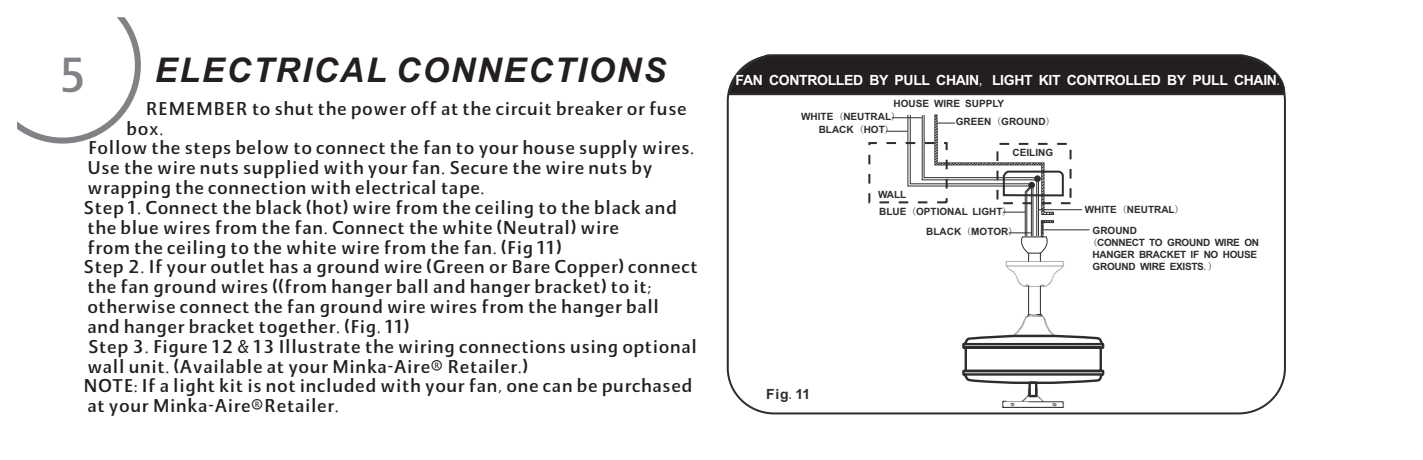
<style>
.page{position:relative;width:1423px;height:460px;background:#fff}
.page>*{position:absolute;margin:0;border:0;box-sizing:border-box;transform-origin:0 0}
.t1{font:500 48px "AI Quanta";color:#808285}
.t2{font:italic 700 34px "Arial";letter-spacing:.055em;color:#231f20}
.t3{font:500 18px "AI Quanta";letter-spacing:.05em;color:#231f20}
.t4{font:700 14px "Arial";letter-spacing:-.025em;color:#fff}
.t5{font:700 14px "Arial";color:#2c2d2d}
.t6{font:700 10px/20.6px "Arial";color:#2c2d2d}
.t7{font:700 10px/12px "Arial";letter-spacing:-.03em;color:#2c2d2d}
.s1{font-family:"Sim Sun";font-weight:400}
</style>
<div class="page">
<svg style="left:17px;top:17px;width:124px;height:126px"></svg>
<hr style="left:1043px;top:229px;width:47px;height:1px;background:#2c2d2d">
<hr style="left:1038px;top:209px;width:44px;height:1px;background:#2c2d2d">
<svg style="left:727px;top:54px;width:559px;height:42px;background:#322e2f"></svg>
<img style="left:1014px;top:315px;width:40px;height:19px">
<img style="left:1002px;top:398px;width:62px;height:9px">
<svg style="left:962px;top:334px;width:143px;height:64px"></svg>
<svg style="left:868px;top:114px;width:205px;height:201px"></svg>
<h1 class="t1" style="left:57px;top:50px;width:33px">5</h1>
<h2 class="t2" style="left:155px;top:57px;width:513px">ELECTRICAL CONNECTIONS</h2>
<p class="t3" style="left:146px;top:99px;width:542px">REMEMBER to shut the power off at the circuit breaker or fuse</p>
<p class="t3" style="left:127px;top:119px;width:38px">box.</p>
<p class="t3" style="left:88px;top:139px;width:607px">Follow the steps below to connect the fan to your house supply wires.</p>
<p class="t3" style="left:87px;top:158px;width:566px">Use the wire nuts supplied with your fan. Secure the wire nuts by</p>
<p class="t3" style="left:87px;top:178px;width:398px">wrapping the connection with electrical tape.</p>
<p class="t3" style="left:84px;top:198px;width:595px">Step 1. Connect the black (hot) wire from the ceiling to the black and</p>
<p class="t3" style="left:87px;top:218px;width:533px">the blue wires from the fan. Connect the white (Neutral) wire</p>
<p class="t3" style="left:87px;top:238px;width:475px">from the ceiling to the white wire from the fan. (Fig 11)</p>
<p class="t3" style="left:84px;top:257px;width:615px">Step 2. If your outlet has a ground wire (Green or Bare Copper) connect</p>
<p class="t3" style="left:87px;top:277px;width:565px">the fan ground wires ((from hanger ball and hanger bracket) to it;</p>
<p class="t3" style="left:87px;top:297px;width:573px">otherwise connect the fan ground wire wires from the hanger ball</p>
<p class="t3" style="left:87px;top:317px;width:323px">and hanger bracket together. (Fig. 11)</p>
<p class="t3" style="left:88px;top:337px;width:610px">Step 3. Figure 12 &amp; 13 Illustrate the wiring connections using optional</p>
<p class="t3" style="left:87px;top:356px;width:442px">wall unit. (Available at your Minka-Aire® Retailer.)</p>
<p class="t3" style="left:84px;top:376px;width:610px">NOTE: If a light kit is not included with your fan, one can be purchased</p>
<p class="t3" style="left:87px;top:396px;width:253px">at your Minka-Aire®Retailer.</p>
<p class="t4" style="left:736px;top:75px;width:549px">FAN CONTROLLED BY PULL CHAIN<span class="s1">,</span> LIGHT KIT CONTROLLED BY PULL CHAIN<span class="s1">.</span></p>
<p class="t6" style="left:893px;top:94px;width:112px">HOUSE WIRE SUPPLY</p>
<p class="t6" style="left:801px;top:107px;width:96px">WHITE <span class="s1">(</span>NEUTRAL<span class="s1">)</span></p>
<p class="t6" style="left:819px;top:120px;width:73px">BLACK <span class="s1">(</span>HOT<span class="s1">)</span></p>
<p class="t6" style="left:878px;top:184px;width:30px">WALL</p>
<p class="t6" style="left:956px;top:112px;width:96px">GREEN <span class="s1">(</span>GROUND<span class="s1">)</span></p>
<p class="t6" style="left:1013px;top:142px;width:42px">CEILING</p>
<p class="t5" style="left:766px;top:388px;width:46px">Fig<span class="s1">.</span>11</p>
<p class="t6" style="left:926px;top:201px;width:89px;text-indent:-47px">BLUE <span class="s1">(</span>OPTIONAL LIGHT<span class="s1">)<br></span>BLACK <span class="s1">(</span>MOTOR<span class="s1">)</span></p>
<p class="t6" style="left:1085px;top:200px;width:96px">WHITE <span class="s1">(</span>NEUTRAL<span class="s1">)</span></p>
<p class="t7" style="left:1093px;top:225px;width:168px">GROUND<br><span class="s1">(</span>CONNECT TO GROUND WIRE ON<br>HANGER BRACKET IF NO HOUSE<br>GROUND WIRE EXISTS<span class="s1">.)</span></p>
</div>
